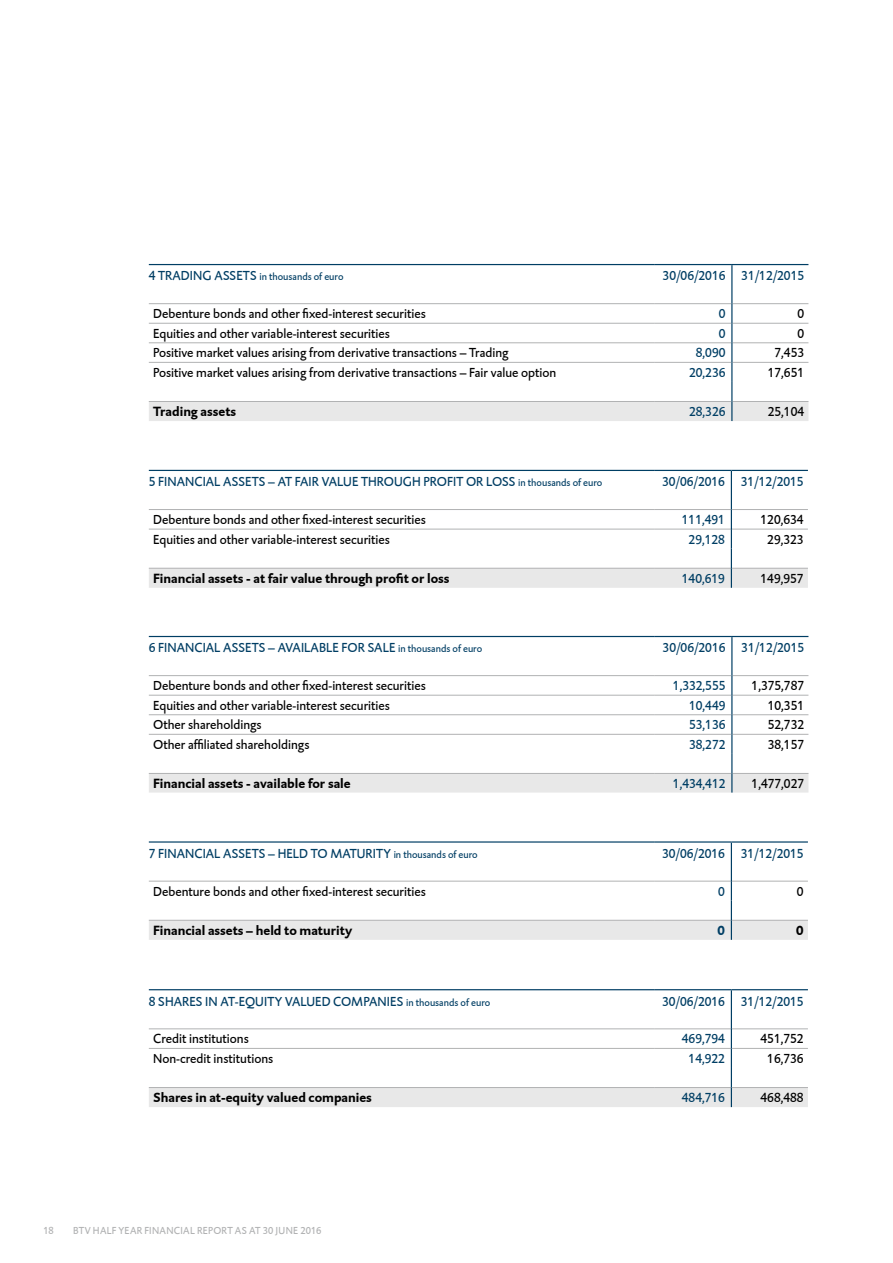
<style>
.page{position:relative;width:893px;height:1263px;background:#fff}
.page>*{position:absolute;margin:0;border:0;box-sizing:border-box;transform-origin:0 0}
.t1{font:13.5px "DTL Caspari T";color:#000}
.t2{font:13.5px "DTL Caspari T";color:#003e64}
.t3{font:700 13.5px "DTL Caspari T";color:#000}
.t4{font:700 13.5px "DTL Caspari T";color:#003e64}
.t5{font:10.5px "DTL Caspari T";letter-spacing:.025em;color:#b1b2b3}
.t6{font:10.5px "DTL Caspari T";color:#003e64}
.s1{font-size:13.5px}
.s2{font-size:10.5px}
</style>
<div class="page">
<hr style="left:149px;top:303px;width:506px;height:1px;background:#b1b2b3">
<hr style="left:732px;top:303px;width:76px;height:1px;background:#b1b2b3">
<hr style="left:655px;top:303px;width:76px;height:1px;background:#b1b2b3">
<hr style="left:149px;top:264px;width:506px;height:1px;background:#003e64">
<hr style="left:655px;top:264px;width:77px;height:1px;background:#003e64">
<hr style="left:731px;top:265px;width:1px;height:39px;background:#003e64">
<hr style="left:732px;top:264px;width:76px;height:1px;background:#003e64">
<svg style="left:149px;top:304px;width:659px;height:117px"></svg>
<hr style="left:149px;top:470px;width:506px;height:1px;background:#003e64">
<hr style="left:655px;top:470px;width:76px;height:1px;background:#003e64">
<hr style="left:731px;top:471px;width:1px;height:38px;background:#003e64">
<hr style="left:731px;top:470px;width:77px;height:1px;background:#003e64">
<svg style="left:149px;top:509px;width:659px;height:79px"></svg>
<hr style="left:149px;top:841px;width:506px;height:2px;background:#003e64">
<hr style="left:655px;top:841px;width:76px;height:2px;background:#003e64">
<hr style="left:731px;top:841px;width:77px;height:2px;background:#003e64">
<hr style="left:731px;top:843px;width:1px;height:38px;background:#003e64">
<svg style="left:149px;top:881px;width:659px;height:59px"></svg>
<hr style="left:149px;top:1028px;width:506px;height:1px;background:#b1b2b3">
<hr style="left:732px;top:1028px;width:76px;height:1px;background:#b1b2b3">
<hr style="left:655px;top:1028px;width:76px;height:1px;background:#b1b2b3">
<hr style="left:149px;top:989px;width:506px;height:1px;background:#003e64">
<hr style="left:655px;top:989px;width:76px;height:1px;background:#003e64">
<hr style="left:731px;top:990px;width:1px;height:39px;background:#003e64">
<hr style="left:731px;top:989px;width:77px;height:1px;background:#003e64">
<svg style="left:149px;top:1029px;width:659px;height:78px"></svg>
<hr style="left:149px;top:675px;width:506px;height:1px;background:#b1b2b3">
<hr style="left:732px;top:675px;width:76px;height:1px;background:#b1b2b3">
<hr style="left:655px;top:675px;width:76px;height:1px;background:#b1b2b3">
<hr style="left:149px;top:636px;width:506px;height:1px;background:#003e64">
<hr style="left:655px;top:636px;width:77px;height:1px;background:#003e64">
<hr style="left:732px;top:636px;width:76px;height:1px;background:#003e64">
<hr style="left:731px;top:637px;width:1px;height:39px;background:#003e64">
<svg style="left:149px;top:676px;width:659px;height:116px"></svg>
<p class="t2" style="left:149px;top:267px;width:49px">4 Trading</p>
<p class="t6" style="left:214px;top:270px;width:131px"><span class="s1">assets</span> in thousands of euro</p>
<p class="t2" style="left:663px;top:267px;width:143px">30/06/2016 31/12/2015</p>
<p class="t1" style="left:153px;top:305px;width:274px">Debenture bonds and other fixed-interest securities</p>
<p class="t2" style="left:719px;top:305px;width:8px">0</p>
<p class="t1" style="left:797px;top:305px;width:8px">0</p>
<p class="t1" style="left:153px;top:325px;width:238px">Equities and other variable-interest securities</p>
<p class="t2" style="left:719px;top:325px;width:8px">0</p>
<p class="t1" style="left:797px;top:325px;width:8px">0</p>
<p class="t1" style="left:153px;top:344px;width:357px">Positive market values arising from derivative transactions – Trading</p>
<p class="t2" style="left:696px;top:344px;width:31px">8,090</p>
<p class="t1" style="left:774px;top:344px;width:31px">7,453</p>
<p class="t1" style="left:153px;top:364px;width:405px">Positive market values arising from derivative transactions – Fair value option</p>
<p class="t2" style="left:689px;top:364px;width:38px">20,236</p>
<p class="t1" style="left:768px;top:364px;width:38px">17,651</p>
<p class="t3" style="left:153px;top:402px;width:85px">Trading assets</p>
<p class="t2" style="left:689px;top:403px;width:38px">28,326</p>
<p class="t1" style="left:768px;top:403px;width:38px">25,104</p>
<p class="t2" style="left:149px;top:473px;width:455px">5 Financial ass ets – at fair value throug h profit or loss <span class="s2">in thousands of euro</span></p>
<p class="t2" style="left:662px;top:473px;width:143px">30/06/2016 31/12/2015</p>
<p class="t1" style="left:153px;top:511px;width:274px">Debenture bonds and other fixed-interest securities</p>
<p class="t2" style="left:682px;top:511px;width:45px">111,491</p>
<p class="t1" style="left:760px;top:511px;width:45px">120,634</p>
<p class="t1" style="left:153px;top:531px;width:238px">Equities and other variable-interest securities</p>
<p class="t2" style="left:689px;top:531px;width:38px">29,128</p>
<p class="t1" style="left:767px;top:531px;width:38px">29,323</p>
<p class="t3" style="left:153px;top:569px;width:298px">Financial assets - at fair value through profit or loss</p>
<p class="t2" style="left:682px;top:570px;width:45px">140,619</p>
<p class="t1" style="left:760px;top:570px;width:45px">149,957</p>
<p class="t2" style="left:149px;top:639px;width:335px">6 Financial ass ets – available for sale <span class="s2">in thousands of euro</span></p>
<p class="t2" style="left:663px;top:639px;width:143px">30/06/2016 31/12/2015</p>
<p class="t1" style="left:153px;top:677px;width:274px">Debenture bonds and other fixed-interest securities</p>
<p class="t2" style="left:673px;top:677px;width:54px">1,332,555</p>
<p class="t1" style="left:752px;top:677px;width:54px">1,375,787</p>
<p class="t1" style="left:153px;top:697px;width:238px">Equities and other variable-interest securities</p>
<p class="t2" style="left:689px;top:697px;width:38px">10,449</p>
<p class="t1" style="left:768px;top:697px;width:38px">10,351</p>
<p class="t1" style="left:153px;top:716px;width:110px">Other shareholdings</p>
<p class="t2" style="left:689px;top:716px;width:38px">53,136</p>
<p class="t1" style="left:768px;top:716px;width:38px">52,732</p>
<p class="t1" style="left:153px;top:736px;width:158px">Other affiliated shareholdings</p>
<p class="t2" style="left:689px;top:736px;width:38px">38,272</p>
<p class="t1" style="left:768px;top:736px;width:38px">38,157</p>
<p class="t3" style="left:153px;top:774px;width:199px">Financial assets - available for sale</p>
<p class="t2" style="left:673px;top:775px;width:54px">1,434,412</p>
<p class="t1" style="left:752px;top:775px;width:54px">1,477,027</p>
<p class="t2" style="left:149px;top:845px;width:330px">7 Financial ass ets – held to maturity <span class="s2">in thousands of euro</span></p>
<p class="t2" style="left:662px;top:845px;width:143px">30/06/2016 31/12/2015</p>
<p class="t1" style="left:153px;top:883px;width:274px">Debenture bonds and other fixed-interest securities</p>
<p class="t2" style="left:718px;top:882px;width:8px">0</p>
<p class="t1" style="left:797px;top:882px;width:8px">0</p>
<p class="t3" style="left:153px;top:921px;width:201px">Financial assets – held to maturity</p>
<p class="t4" style="left:718px;top:921px;width:9px">0</p>
<p class="t3" style="left:796px;top:921px;width:9px">0</p>
<p class="t2" style="left:149px;top:993px;width:343px">8 Shares in at-equity valued compani es <span class="s2">in thousands of euro</span></p>
<p class="t2" style="left:662px;top:993px;width:143px">30/06/2016 31/12/2015</p>
<p class="t1" style="left:153px;top:1030px;width:97px">Credit institutions</p>
<p class="t2" style="left:682px;top:1030px;width:45px">469,794</p>
<p class="t1" style="left:760px;top:1030px;width:45px">451,752</p>
<p class="t1" style="left:153px;top:1050px;width:122px">Non-credit institutions</p>
<p class="t2" style="left:689px;top:1050px;width:38px">14,922</p>
<p class="t1" style="left:767px;top:1050px;width:38px">16,736</p>
<p class="t3" style="left:153px;top:1088px;width:220px">Shares in at-equity valued companies</p>
<p class="t2" style="left:682px;top:1089px;width:45px">484,716</p>
<p class="t1" style="left:760px;top:1089px;width:45px">468,488</p>
<p class="t5" style="left:44px;top:1223px;width:12px">18</p>
<p class="t5" style="left:73px;top:1223px;width:59px">BTV HALF YEAR</p>
<p class="t5" style="left:145px;top:1223px;width:60px">FINANCIAL REPORT</p>
<p class="t5" style="left:235px;top:1223px;width:88px">AS AT 30 JUNE 2016</p>
</div>
